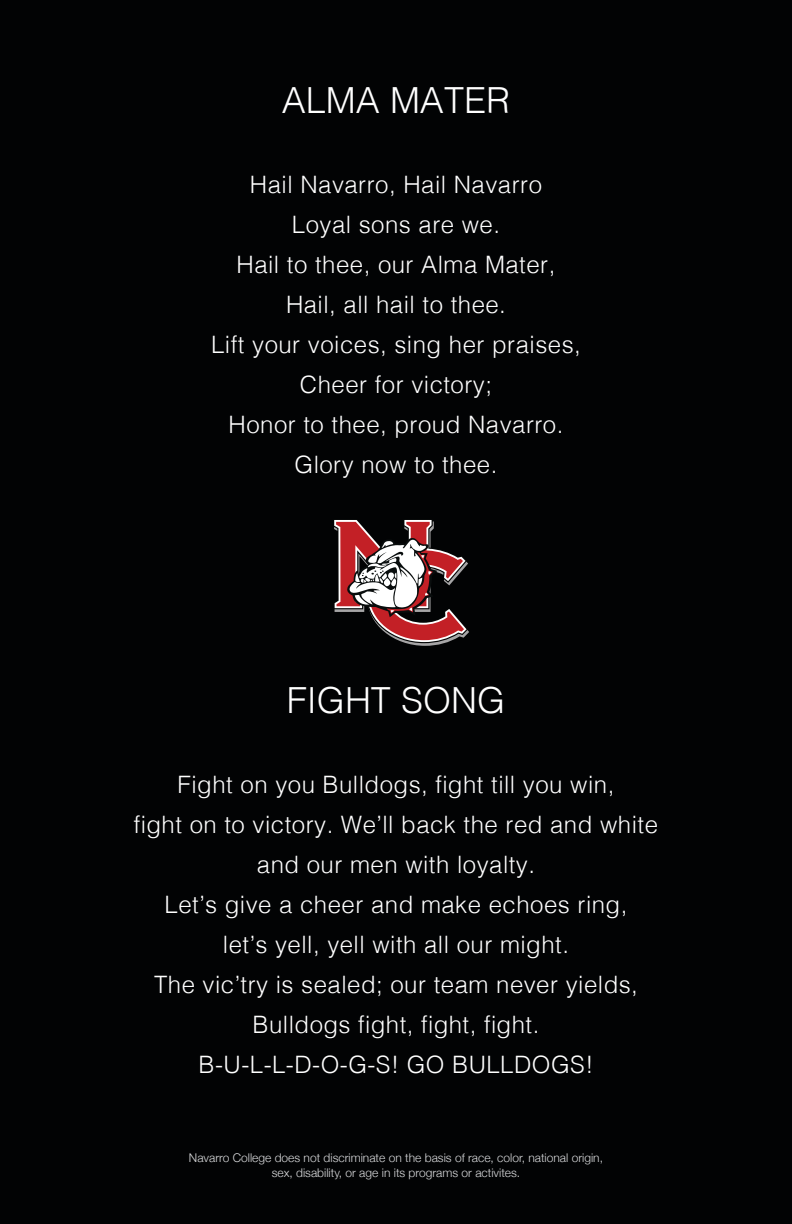
<style>
.page{position:relative;width:792px;height:1224px;background:#020304}
.page>*{position:absolute;margin:0;border:0;box-sizing:border-box;transform-origin:0 0}
.t1{font:300 36px "Helvetica";color:#fff}
.t2{font:300 24px "Helvetica";letter-spacing:.02em;color:#fff}
.t3{font:300 12px/14.4px "Helvetica Neue";color:#d8d9db;text-align:center}
</style>
<div class="page">
<svg style="left:334px;top:520px;width:135px;height:126px"></svg>
<p class="t1" style="left:282px;top:70px;width:230px">ALMA MATER</p>
<p class="t2" style="left:250px;top:164px;width:294px">Hail Navarro, Hail Navarro</p>
<p class="t2" style="left:292px;top:204px;width:210px">Loyal sons are we.</p>
<p class="t2" style="left:237px;top:244px;width:320px">Hail to thee, our Alma Mater,</p>
<p class="t2" style="left:286px;top:284px;width:221px">Hail, all hail to thee.</p>
<p class="t2" style="left:211px;top:324px;width:371px">Lift your voices, sing her praises,</p>
<p class="t2" style="left:300px;top:364px;width:194px">Cheer for victory;</p>
<p class="t2" style="left:229px;top:404px;width:336px">Honor to thee, proud Navarro.</p>
<p class="t2" style="left:295px;top:444px;width:204px">Glory now to thee.</p>
<p class="t1" style="left:287px;top:670px;width:220px">FIGHT SONG</p>
<p class="t2" style="left:178px;top:764px;width:438px">Fight on you Bulldogs, fight till you win,</p>
<p class="t2" style="left:134px;top:804px;width:526px">fight on to victory. We’ll back the red and white</p>
<p class="t2" style="left:257px;top:844px;width:280px">and our men with loyalty.</p>
<p class="t2" style="left:165px;top:884px;width:464px">Let’s give a cheer and make echoes ring,</p>
<p class="t2" style="left:223px;top:924px;width:348px">let’s yell, yell with all our might.</p>
<p class="t2" style="left:154px;top:964px;width:485px">The vic’try is sealed; our team never yields,</p>
<p class="t2" style="left:253px;top:1004px;width:288px">Bulldogs fight, fight, fight.</p>
<p class="t2" style="left:199px;top:1044px;width:396px">B-U-L-L-D-O-G-S! GO BULLDOGS!</p>
<p class="t3" style="left:189px;top:1150px;width:416px">Navarro College does not discriminate on the basis of race, color, national origin, sex, disability, or age in its programs or activites.</p>
</div>
